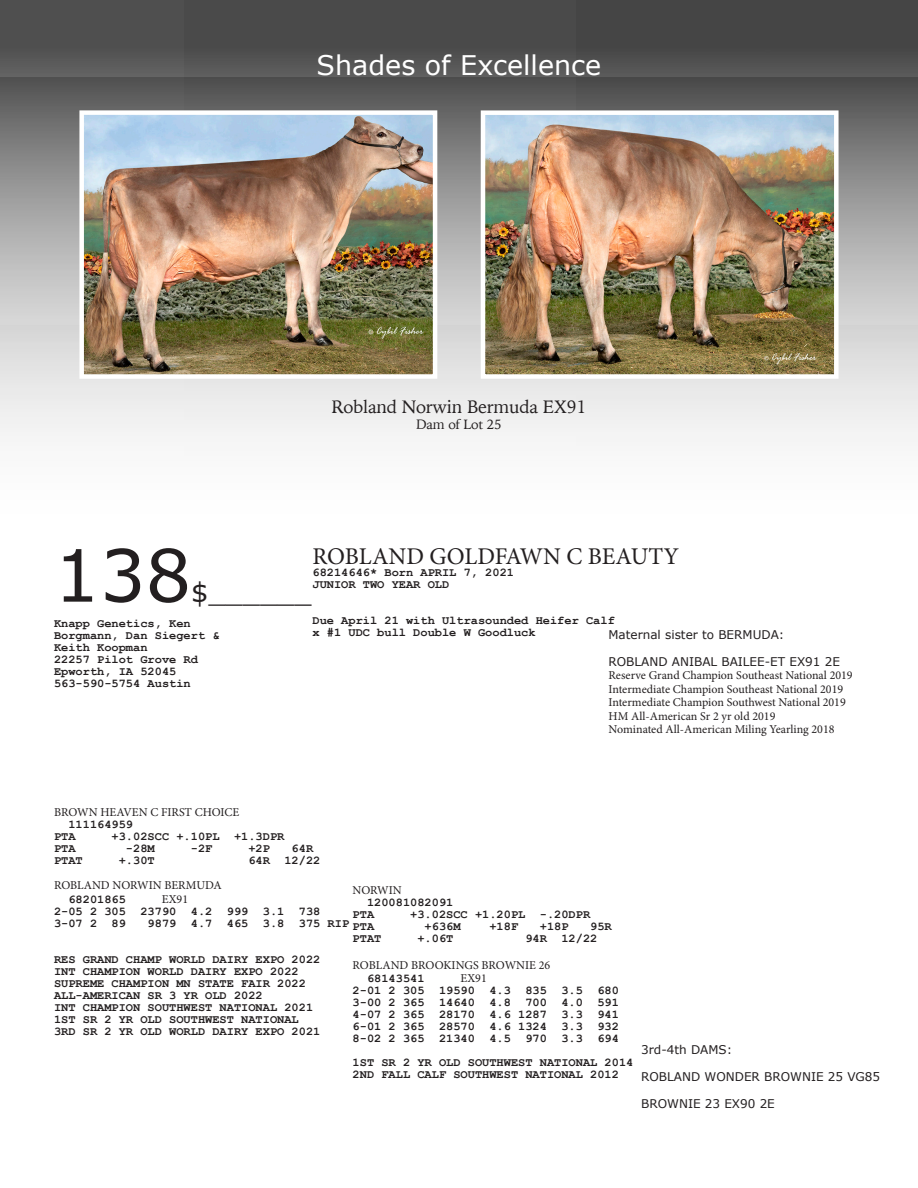
<style>
.page{position:relative;width:918px;height:1188px;background:#fff}
.page>*{position:absolute;margin:0;border:0;box-sizing:border-box;transform-origin:0 0}
.t1{font:72px "Verdana";color:#231f20}
.t2{font:27px "Verdana";color:#fff}
.t3{font:27px "Verdana";color:#231f20}
.t4{font:24px "Minion Pro";color:#231f20}
.t5{font:18px "Iowan Old Style";letter-spacing:-.01em;color:#231f20}
.t6{font:13.5px "Iowan Old Style";letter-spacing:-.01em;color:#231f20}
.t7{font:700 12px/12px "Courier New";color:#231f20}
.t8{font:12px/13.5px "Minion Pro";color:#231f20}
.t9{font:12px "Verdana";color:#231f20}
</style>
<div class="page">
<img style="left:0;top:0;width:918px;height:442px">
<img style="left:486px;top:115px;width:348px;height:259px">
<div style="left:481px;top:110px;width:358px;height:269px;border:4px solid #fff"></div>
<img style="left:84px;top:115px;width:348px;height:259px">
<div style="left:79px;top:110px;width:358px;height:269px;border:4px solid #fff"></div>
<p class="t2" style="left:317px;top:48px;width:286px">Shades of Excellence</p>
<p class="t5" style="left:331px;top:390px;width:257px">Robland Norwin Bermuda EX91</p>
<p class="t6" style="left:416px;top:412px;width:87px">Dam of Lot 25</p>
<p class="t4" style="left:313px;top:540px;width:368px">ROBLAND GOLDFAWN C BEAUTY</p>
<p class="t7" style="left:313px;top:566px;width:203px">68214646* Born APRIL 7, 2021</p>
<p class="t7" style="left:313px;top:578px;width:138px">JUNIOR TWO YEAR OLD</p>
<p class="t7" style="left:313px;top:614px;width:304px">Due April 21 with Ultrasounded Heifer Calf</p>
<p class="t7" style="left:313px;top:626px;width:225px">x #1 UDC bull Double W Goodluck</p>
<p class="t9" style="left:609px;top:627px;width:177px">Maternal sister to BERMUDA:</p>
<p class="t9" style="left:609px;top:654px;width:233px">ROBLAND ANIBAL BAILEE-ET EX91 2E</p>
<p class="t8" style="left:609px;top:669px;width:246px">Reserve Grand Champion Southeast National 2019</p>
<p class="t8" style="left:609px;top:682px;width:236px">Intermediate Champion Southeast National 2019</p>
<p class="t8" style="left:609px;top:696px;width:239px">Intermediate Champion Southwest National 2019<br>HM All-American Sr 2 yr old 2019</p>
<p class="t8" style="left:609px;top:723px;width:228px">Nominated All-American Miling Yearling 2018</p>
<p class="t1" style="left:54px;top:530px;width:139px">138</p>
<p class="t3" style="left:191px;top:575px;width:122px">$______</p>
<p class="t7" style="left:54px;top:617px;width:167px">Knapp Genetics, Ken<br>Borgmann, Dan Siegert &amp;<br>Keith Koopman</p>
<p class="t7" style="left:54px;top:653px;width:146px">22257 Pilot Grove Rd</p>
<p class="t7" style="left:54px;top:665px;width:124px">Epworth, IA 52045</p>
<p class="t7" style="left:54px;top:677px;width:138px">563-590-5754 Austin</p>
<p class="t8" style="left:54px;top:805px;width:187px">BROWN HEAVEN C FIRST CHOICE</p>
<p class="t7" style="left:68px;top:818px;width:66px">111164959</p>
<p class="t7" style="left:54px;top:830px;width:23px">PTA</p>
<p class="t7" style="left:112px;top:830px;width:174px">+3.02SCC +.10PL +1.3DPR</p>
<p class="t7" style="left:54px;top:842px;width:23px">PTA</p>
<p class="t7" style="left:126px;top:842px;width:30px">-28M</p>
<p class="t7" style="left:191px;top:842px;width:23px">-2F</p>
<p class="t7" style="left:248px;top:842px;width:23px">+2P</p>
<p class="t7" style="left:292px;top:842px;width:23px">64R</p>
<p class="t7" style="left:54px;top:854px;width:30px">PTAT</p>
<p class="t7" style="left:119px;top:854px;width:37px">+.30T</p>
<p class="t7" style="left:248px;top:854px;width:74px">64R 12/22</p>
<p class="t8" style="left:54px;top:879px;width:169px">ROBLAND NORWIN BERMUDA</p>
<p class="t7" style="left:68px;top:893px;width:59px">68201865</p>
<p class="t8" style="left:162px;top:892px;width:28px">EX91</p>
<p class="t7" style="left:54px;top:905px;width:268px">2-05 2 305 23790 4.2 999 3.1 738</p>
<p class="t7" style="left:54px;top:917px;width:73px">3-07 2 89</p>
<p class="t7" style="left:148px;top:917px;width:203px">9879 4.7 465 3.8 375 RIP</p>
<p class="t7" style="left:54px;top:953px;width:268px">RES GRAND CHAMP WORLD DAIRY EXPO 2022</p>
<p class="t7" style="left:54px;top:965px;width:246px">INT CHAMPION WORLD DAIRY EXPO 2022</p>
<p class="t7" style="left:54px;top:977px;width:254px">SUPREME CHAMPION MN STATE FAIR 2022</p>
<p class="t7" style="left:54px;top:989px;width:210px">ALL-AMERICAN SR 3 YR OLD 2022</p>
<p class="t7" style="left:54px;top:1001px;width:261px">INT CHAMPION SOUTHWEST NATIONAL 2021</p>
<p class="t7" style="left:54px;top:1013px;width:246px">1ST SR 2 YR OLD SOUTHWEST NATIONAL</p>
<p class="t7" style="left:54px;top:1025px;width:268px">3RD SR 2 YR OLD WORLD DAIRY EXPO 2021</p>
<p class="t8" style="left:353px;top:883px;width:51px">NORWIN</p>
<p class="t7" style="left:367px;top:896px;width:88px">120081082091</p>
<p class="t7" style="left:353px;top:908px;width:23px">PTA</p>
<p class="t7" style="left:410px;top:908px;width:182px">+3.02SCC +1.20PL -.20DPR</p>
<p class="t7" style="left:353px;top:920px;width:23px">PTA</p>
<p class="t7" style="left:425px;top:920px;width:38px">+636M</p>
<p class="t7" style="left:489px;top:920px;width:30px">+18F</p>
<p class="t7" style="left:540px;top:920px;width:30px">+18P</p>
<p class="t7" style="left:590px;top:920px;width:23px">95R</p>
<p class="t7" style="left:353px;top:932px;width:30px">PTAT</p>
<p class="t7" style="left:417px;top:932px;width:37px">+.06T</p>
<p class="t7" style="left:525px;top:932px;width:73px">94R 12/22</p>
<p class="t8" style="left:353px;top:958px;width:199px">ROBLAND BROOKINGS BROWNIE 26</p>
<p class="t7" style="left:367px;top:972px;width:59px">68143541</p>
<p class="t8" style="left:461px;top:972px;width:28px">EX91</p>
<p class="t7" style="left:353px;top:984px;width:268px">2-01 2 305 19590 4.3 835 3.5 680</p>
<p class="t7" style="left:353px;top:996px;width:268px">3-00 2 365 14640 4.8 700 4.0 591</p>
<p class="t7" style="left:353px;top:1008px;width:268px">4-07 2 365 28170 4.6 1287 3.3 941</p>
<p class="t7" style="left:353px;top:1020px;width:268px">6-01 2 365 28570 4.6 1324 3.3 932</p>
<p class="t7" style="left:353px;top:1032px;width:268px">8-02 2 365 21340 4.5 970 3.3 694</p>
<p class="t7" style="left:353px;top:1056px;width:282px">1ST SR 2 YR OLD SOUTHWEST NATIONAL 2014</p>
<p class="t7" style="left:353px;top:1068px;width:268px">2ND FALL CALF SOUTHWEST NATIONAL 2012</p>
<p class="t9" style="left:641px;top:1042px;width:93px">3rd-4th DAMS:</p>
<p class="t9" style="left:641px;top:1069px;width:241px">ROBLAND WONDER BROWNIE 25 VG85</p>
<p class="t9" style="left:641px;top:1096px;width:135px">BROWNIE 23 EX90 2E</p>
</div>
